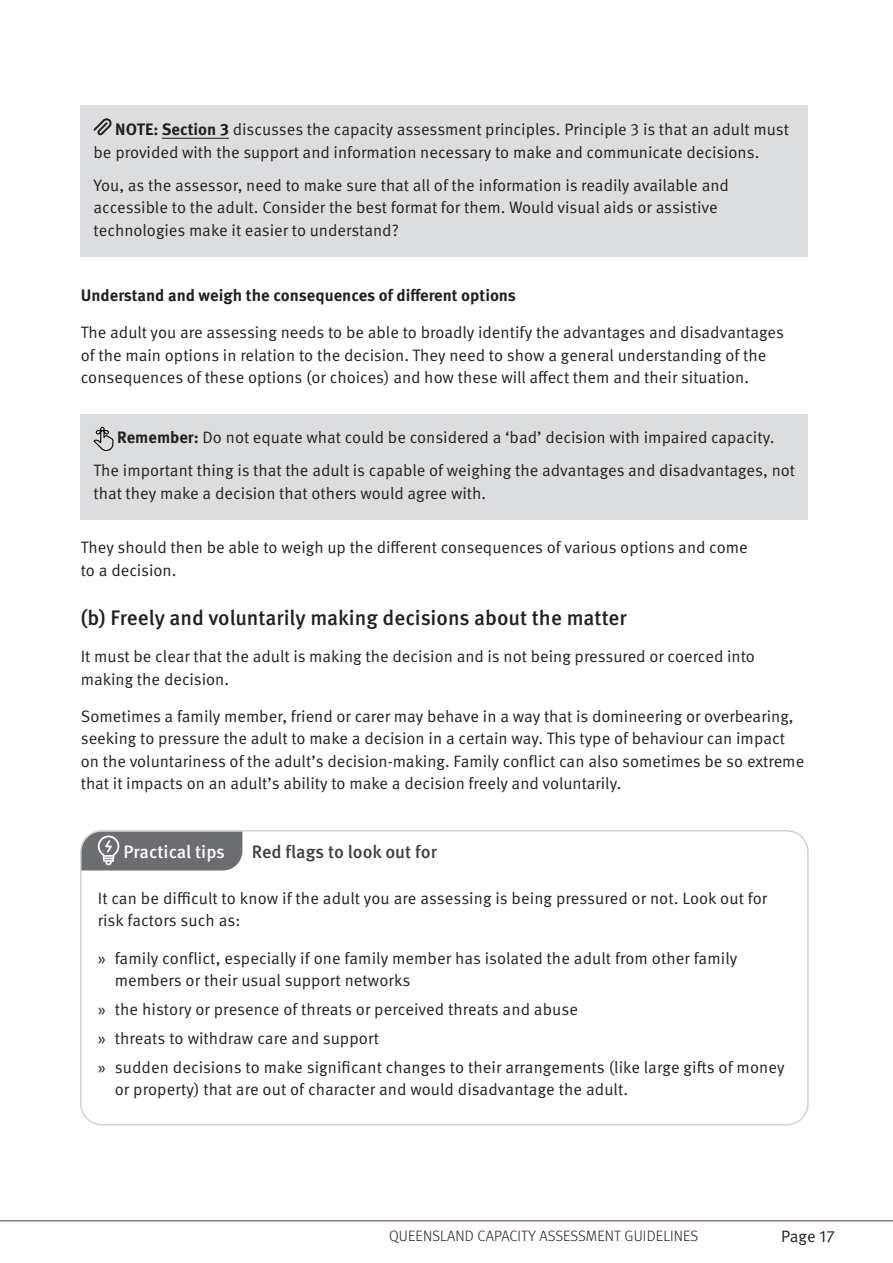
<style>
.page{position:relative;width:893px;height:1263px;background:#fff}
.page>*{position:absolute;margin:0;border:0;box-sizing:border-box;transform-origin:0 0}
.Heading_3{font:500 21px "Meta Pro";color:#231f20}
.Prac_tip_header{font:500 18px "Meta Pro";color:#3e3e3f}
.Prac_tip_header-2{font:500 18px "Meta Pro";color:#fff}
.Body_Copy{font:16.5px/22.5px "Meta Pro Norm";color:#231f20}
.Note_text_bottom{font:16.5px/22.5px "Meta Pro Norm";color:#231f20}
.Note_text{font:16.5px/22.5px "Meta Pro Norm";color:#231f20}
.Prac_tip_text{font:16.5px/22.5px "Meta Pro Norm";letter-spacing:.005em;color:#231f20}
.Heading_4{font:700 16.5px "Meta Pro";color:#231f20}
.t1{font:300 15px "Meta Pro";letter-spacing:.01em;color:#231f20}
.s1{font-family:"Meta Pro";font-weight:700}
</style>
<div class="page">
<hr style="left:0;top:1220px;width:893px;height:1px;background:#701e45">
<div style="left:81px;top:106px;width:727px;height:73px;background:#dcdddf"></div>
<hr style="left:162px;top:138px;width:67px;height:1px;background:#231f20">
<div style="left:81px;top:161px;width:727px;height:96px;background:#dcdddf"></div>
<div style="left:81px;top:414px;width:727px;height:50px;background:#dcdddf"></div>
<div style="left:81px;top:447px;width:727px;height:73px;background:#dcdddf"></div>
<div style="left:80px;top:830px;width:729px;height:295px;border:2px solid #d1d2d4;border-radius:21px"></div>
<svg style="left:93px;top:118px;width:19px;height:17px"></svg>
<svg style="left:93px;top:427px;width:20px;height:24px"></svg>
<svg style="left:81px;top:831px;width:161px;height:39px;background:#76777a"></svg>
<p class="Note_text" style="left:94px;top:117px;width:697px;text-indent:22px"><span class="s1">NOTE: Section 3</span> discusses the capacity assessment principles. Principle 3 is that an adult must be provided with the support and information necessary to make and communicate decisions.</p>
<p class="Note_text_bottom" style="left:94px;top:173px;width:637px">You, as the assessor, need to make sure that all of the information is readily available and accessible to the adult. Consider the best format for them. Would visual aids or assistive technologies make it easier to understand?</p>
<h4 class="Heading_4" style="left:81px;top:282px;width:437px">Understand and weigh the consequences of different options</h4>
<p class="Body_Copy" style="left:81px;top:320px;width:705px">The adult you are assessing needs to be able to broadly identify the advantages and disadvantages of the main options in relation to the decision. They need to show a general understanding of the consequences of these options (or choices) and how these will affect them and their situation.</p>
<p class="Note_text" style="left:117px;top:425px;width:659px"><span class="s1">Remember:</span> Do not equate what could be considered a ‘bad’ decision with impaired capacity.</p>
<p class="Note_text_bottom" style="left:94px;top:458px;width:703px">The important thing is that the adult is capable of weighing the advantages and disadvantages, not that they make a decision that others would agree with.</p>
<p class="Body_Copy" style="left:81px;top:535px;width:668px">They should then be able to weigh up the different consequences of various options and come to a decision.</p>
<h3 class="Heading_3" style="left:81px;top:601px;width:548px">(b) Freely and voluntarily making decisions about the matter</h3>
<p class="Body_Copy" style="left:81px;top:644px;width:676px">It must be clear that the adult is making the decision and is not being pressured or coerced into making the decision.</p>
<p class="Body_Copy" style="left:81px;top:704px;width:725px">Sometimes a family member, friend or carer may behave in a way that is domineering or overbearing, seeking to pressure the adult to make a decision in a certain way. This type of behaviour can impact on the voluntariness of the adult’s decision-making. Family conflict can also sometimes be so extreme that it impacts on an adult’s ability to make a decision freely and voluntarily.</p>
<p class="Prac_tip_header-2" style="left:123px;top:837px;width:103px">Practical tips</p>
<p class="Prac_tip_header" style="left:252px;top:837px;width:187px">Red flags to look out for</p>
<p class="Prac_tip_text" style="left:98px;top:885px;width:671px">It can be difficult to know if the adult you are assessing is being pressured or not. Look out for risk factors such as:</p>
<p class="Body_Copy" style="left:115px;top:945px;width:624px;text-indent:-17px">» family conflict, especially if one family member has isolated the adult from other family members or their usual support networks</p>
<p class="Body_Copy" style="left:98px;top:997px;width:482px">» the history or presence of threats or perceived threats and abuse</p>
<p class="Body_Copy" style="left:98px;top:1026px;width:283px">» threats to withdraw care and support</p>
<p class="Body_Copy" style="left:115px;top:1055px;width:671px;text-indent:-17px">» sudden decisions to make significant changes to their arrangements (like large gifts of money or property) that are out of character and would disadvantage the adult.</p>
<p class="t1" style="left:389px;top:1225px;width:311px">QUEENSLAND CAPACITY ASSESSMENT GUIDELINES</p>
<p class="Body_Copy" style="left:781px;top:1224px;width:55px">Page 17</p>
</div>
